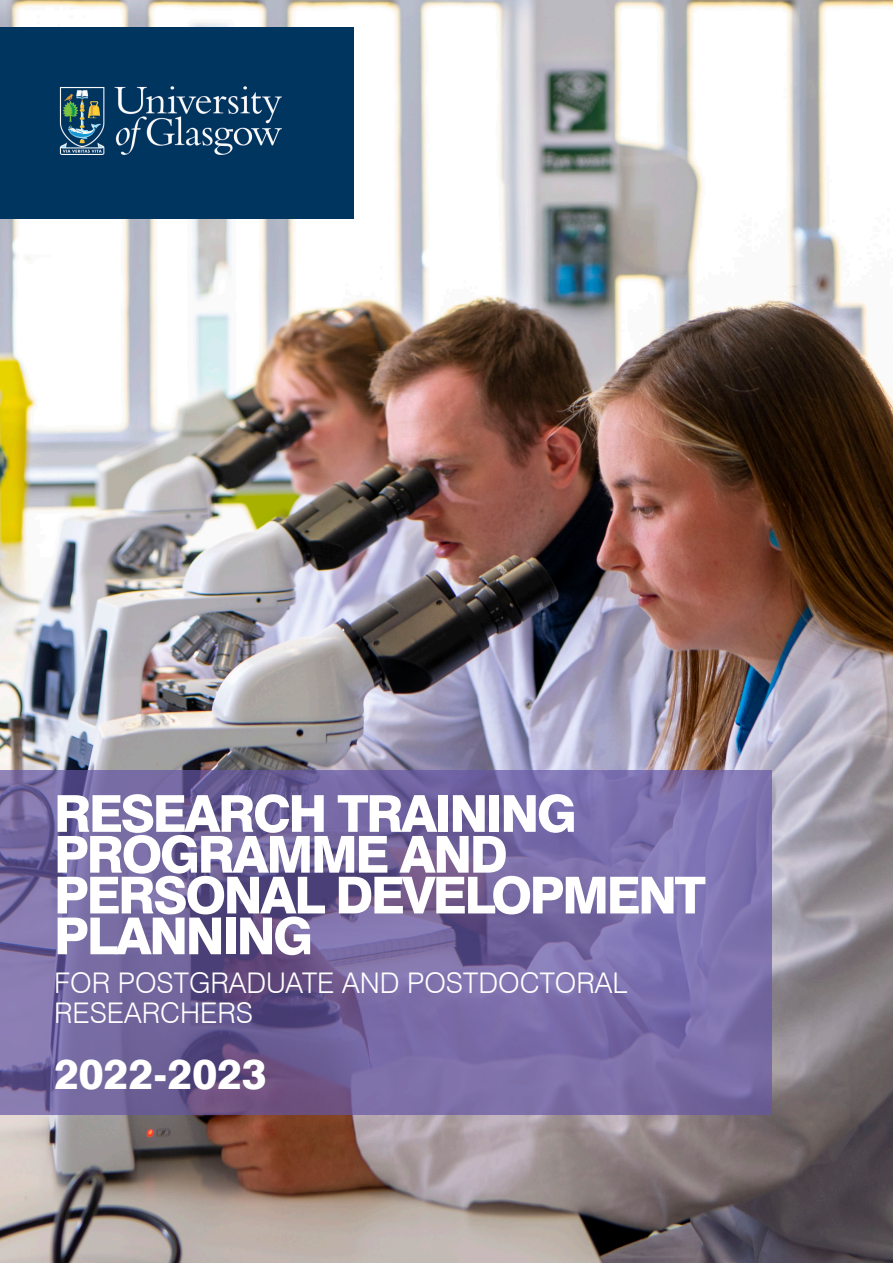
<style>
.page{position:relative;width:893px;height:1263px;background:#fff}
.page>*{position:absolute;margin:0;border:0;box-sizing:border-box;transform-origin:0 0}
.t1{font:800 51px/40.8px "Swiss 721 BT";letter-spacing:-.05em;color:#fff}
.t2{font:800 42px "Swiss 721 BT";color:#fff}
.t3{font:300 28.5px/30px "Swiss 721 BT";color:#fff}
</style>
<div class="page">
<img style="left:0;top:0;width:893px;height:1263px">
<img style="left:1px;top:27px;width:353px;height:191px">
<svg style="left:0;top:770px;width:771px;height:345px;background:#73669f"></svg>
<p class="t1" style="left:54px;top:793px;width:653px">RESEARCH TRAINING<br>PROGRAMME AND<br>PERSONAL DEVELOPMENT<br>PLANNING</p>
<p class="t3" style="left:54px;top:968px;width:575px">FOR POSTGRADUATE AND POSTDOCTORAL<br>RESEARCHERS</p>
<p class="t2" style="left:54px;top:1048px;width:214px">2022-2023</p>
</div>
